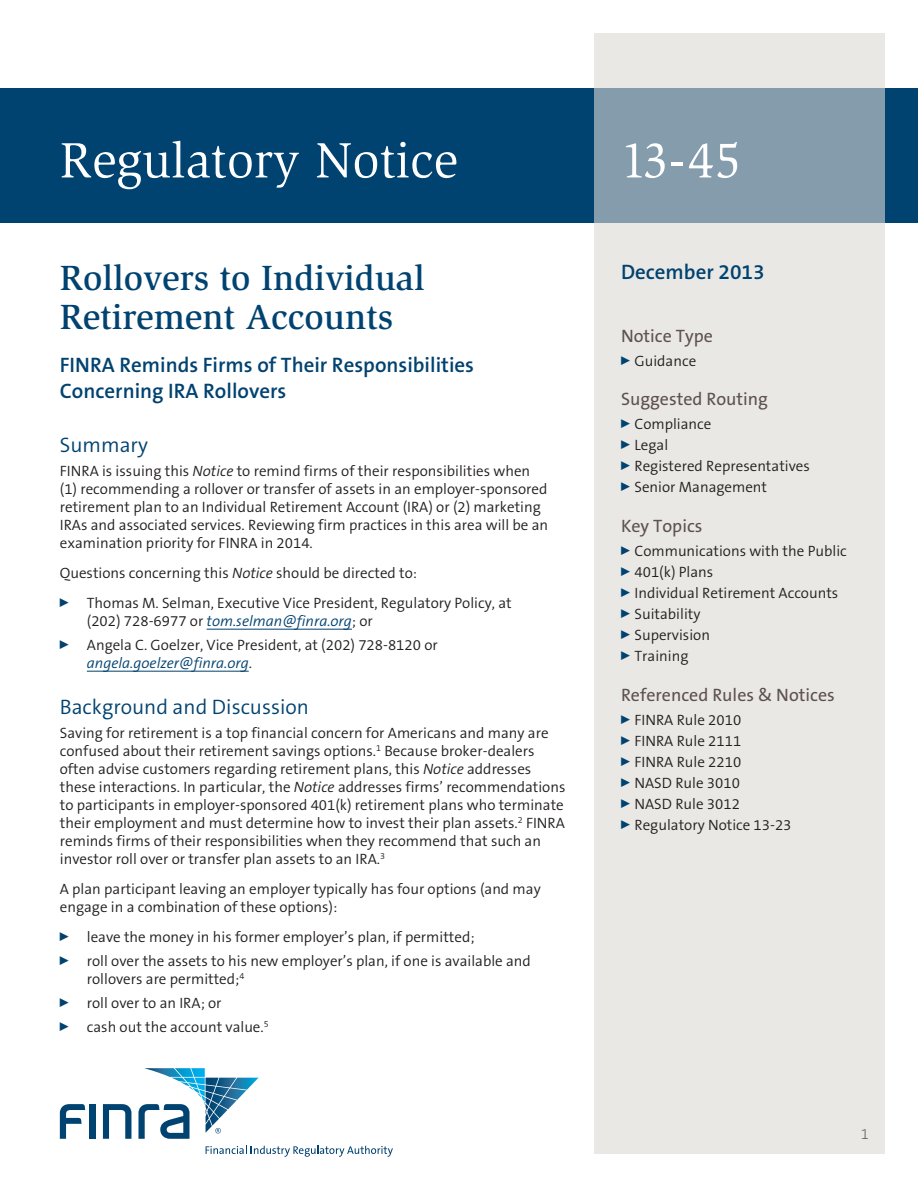
<style>
.page{position:relative;width:918px;height:1188px;background:#fff}
.page>*{position:absolute;margin:0;border:0;box-sizing:border-box;transform-origin:0 0}
.t1{font:51px "Slimbach LT";color:#fff}
.t2{font:500 36px/39px "Slimbach LT";color:#004270}
.t3{font:600 21px/25.2px "The Sans B6";color:#004270}
.t4{font:300 21px "The Sans B4";color:#004270}
.t5{font:18px "The Sans B5 Plain";color:#5d514e}
.t6{font:300 15px/21px "The Sans B4";color:#231f20}
.t7{font:italic 300 15px "The Sans B4";color:#004270}
.t8{font:200 15px "The Sans B2";color:#5d514e}
.s1{font-style:italic}
.s2{font-style:italic;color:#004270}
.s3{font-style:normal;color:#231f20}
</style>
<div class="page">
<div style="left:0;top:88px;width:918px;height:135px;background:#004270"></div>
<svg style="left:594px;top:34px;width:290px;height:1120px;background:#dddede"></svg>
<div style="left:90px;top:1104px;width:6px;height:35px;background:#004270"></div>
<svg style="left:103px;top:1104px;width:28px;height:35px"></svg>
<svg style="left:60px;top:1104px;width:25px;height:35px"></svg>
<svg style="left:206px;top:1146px;width:187px;height:11px"></svg>
<svg style="left:138px;top:1068px;width:121px;height:71px"></svg>
<hr style="left:207px;top:629px;width:145px;height:1px;background:#004270">
<hr style="left:87px;top:671px;width:162px;height:1px;background:#004270">
<h1 class="t1" style="left:60px;top:131px;width:400px">Regulatory Notice</h1>
<h1 class="t1" style="left:621px;top:131px;width:122px">13-45</h1>
<h2 class="t2" style="left:60px;top:258px;width:367px">Rollovers to Individual<br>Retirement Accounts</h2>
<h3 class="t3" style="left:60px;top:353px;width:416px">FINRA Reminds Firms of Their Responsibilities<br>Concerning IRA Rollovers</h3>
<h3 class="t4" style="left:60px;top:433px;width:90px">Summary</h3>
<p class="t6" style="left:60px;top:462px;width:490px;line-height:18px">FINRA is issuing this <span class="s1">Notice</span> to remind firms of their responsibilities when (1) recommending a rollover or transfer of assets in an employer-sponsored retirement plan to an Individual Retirement Account (IRA) or (2) marketing IRAs and associated services. Reviewing firm practices in this area will be an examination priority for FINRA in 2014.</p>
<p class="t6" style="left:60px;top:558px;width:453px;line-height:30px">Questions concerning this <span class="s1">Notice</span> should be directed to:<br><sup>0</sup> Thomas M. Selman, Executive Vice President, Regulatory Policy, at</p>
<p class="t6" style="left:60px;top:609px;width:379px;line-height:24px;text-indent:27px">(202) 728-6977 or <span class="s2">tom.selman@finra.org</span>; or<br><sup>0</sup> Angela C. Goelzer, Vice President, at (202) 728-8120 or</p>
<p class="t7" style="left:87px;top:655px;width:167px">angela.goelzer@finra.org<span class="s3">.</span></p>
<h3 class="t4" style="left:60px;top:696px;width:251px">Background and Discussion</h3>
<p class="t6" style="left:60px;top:724px;width:507px;line-height:18px">Saving for retirement is a top financial concern for Americans and many are confused about their retirement savings options.<sup>1</sup> Because broker-dealers often advise customers regarding retirement plans, this <span class="s1">Notice</span> addresses these interactions. In particular, the <span class="s1">Notice</span> addresses firms’ recommendations to participants in employer-sponsored 401(k) retirement plans who terminate their employment and must determine how to invest their plan assets.<sup>2</sup> FINRA reminds firms of their responsibilities when they recommend that such an investor roll over or transfer plan assets to an IRA.<sup>3</sup></p>
<p class="t6" style="left:60px;top:880px;width:482px;line-height:18px">A plan participant leaving an employer typically has four options (and may engage in a combination of these options):</p>
<p class="t6" style="left:60px;top:925px;width:473px;line-height:24px"><sup>0</sup> leave the money in his former employer’s plan, if permitted;<br><sup>0</sup> roll over the assets to his new employer’s plan, if one is available and</p>
<p class="t6" style="left:60px;top:967px;width:210px;line-height:24px;text-indent:27px">rollovers are permitted;<sup>4<br></sup><sup>0</sup> roll over to an IRA; or<br><sup>0</sup> cash out the account value.<sup>5</sup></p>
<h3 class="t3" style="left:621px;top:260px;width:145px">December 2013</h3>
<p class="t5" style="left:621px;top:326px;width:93px">Notice Type</p>
<p class="t6" style="left:621px;top:351px;width:77px"><sup>0</sup> Guidance</p>
<p class="t5" style="left:621px;top:390px;width:149px">Suggested Routing</p>
<p class="t6" style="left:621px;top:414px;width:190px"><sup>0</sup> Compliance<br><sup>0</sup> Legal<br><sup>0</sup> Registered Representatives<br><sup>0</sup> Senior Management</p>
<p class="t5" style="left:621px;top:516px;width:83px">Key Topics</p>
<p class="t6" style="left:621px;top:541px;width:227px"><sup>0</sup> Communications with the Public<br><sup>0</sup> 401(k) Plans<br><sup>0</sup> Individual Retirement Accounts<br><sup>0</sup> Suitability<br><sup>0</sup> Supervision<br><sup>0</sup> Training</p>
<p class="t5" style="left:621px;top:685px;width:215px">Referenced Rules &amp; Notices</p>
<p class="t6" style="left:621px;top:710px;width:172px"><sup>0</sup> FINRA Rule 2010<br><sup>0</sup> FINRA Rule 2111<br><sup>0</sup> FINRA Rule 2210<br><sup>0</sup> NASD Rule 3010<br><sup>0</sup> NASD Rule 3012<br><sup>0</sup> Regulatory Notice 13-23</p>
<p class="t8" style="left:861px;top:1126px;width:10px">1</p>
</div>
